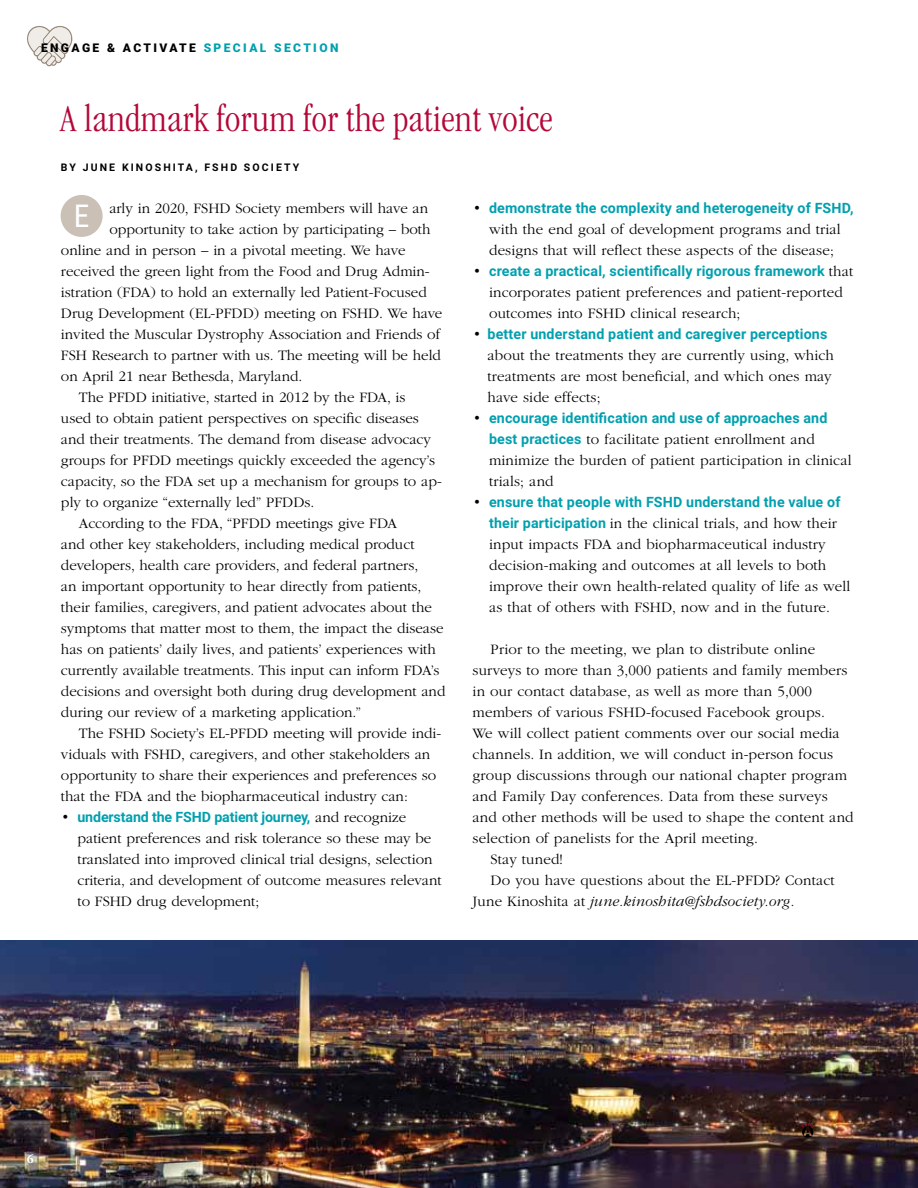
<style>
.page{position:relative;width:918px;height:1188px;background:#fff}
.page>*{position:absolute;margin:0;border:0;box-sizing:border-box;transform-origin:0 0}
.t1{font:300 condensed 39px "ITC Garamond Std";letter-spacing:.005em;color:#b30838}
.t2{font:31.5px "Roboto Condensed";color:#fff}
.t3{font:300 15px/21px "ITC Garamond Std";color:#000}
.t4{font:italic 300 15px "ITC Garamond Std";letter-spacing:.01em;color:#000}
.t5{font:700 14.25px "Roboto";letter-spacing:.01em;color:#00a0af}
.t6{font:700 14.25px "Roboto";letter-spacing:-.01em;color:#00a0af}
.t7{font:900 12px "Roboto";letter-spacing:.2em;color:#000}
.t8{font:700 12px "ITC Garamond Std";color:#fff}
.t9{font:700 10.5px "Roboto";letter-spacing:.2em;color:#000}
.s1{color:#00a0af}
.s2{font-family:"ITC Garamond Std";font-weight:300;font-size:15px;color:#000}
.s3{font-family:"Roboto";font-weight:700;font-size:14.25px;color:#00a0af}
.s4{font-style:normal}
</style>
<div class="page">
<div style="left:61px;top:195px;width:42px;height:42px;background:#cac0b6;border-radius:50%"></div>
<img style="left:0;top:941px;width:918px;height:247px">
<svg style="left:802px;top:1123px;width:12px;height:15px"></svg>
<svg style="left:27px;top:26px;width:45px;height:40px"></svg>
<p class="t7" style="left:41px;top:39px;width:299px">ENGAGE &amp; ACT IVAT E <span class="s1">SP ECIAL SECT ION</span></p>
<h1 class="t1" style="left:61px;top:97px;width:494px">A landmark forum for the patient voice</h1>
<p class="t9" style="left:61px;top:160px;width:240px">BY JUN E KIN OSHI TA, FSH D SOCI ETY</p>
<h2 class="t2" style="left:74px;top:193px;width:17px">E</h2>
<p class="t3" style="left:109px;top:198px;width:320px">arly in 2020, FSHD Society members will have an</p>
<p class="t3" style="left:109px;top:219px;width:323px">opportunity to take action by participating – both</p>
<p class="t3" style="left:61px;top:240px;width:346px">online and in person – in a pivotal meeting. We have</p>
<p class="t3" style="left:61px;top:261px;width:370px">received the green light from the Food and Drug Admin-</p>
<p class="t3" style="left:61px;top:282px;width:367px">istration (FDA) to hold an externally led Patient-Focused</p>
<p class="t3" style="left:61px;top:303px;width:383px">Drug Development (EL-PFDD) meeting on FSHD. We have</p>
<p class="t3" style="left:61px;top:324px;width:381px">invited the Muscular Dystrophy Association and Friends of</p>
<p class="t3" style="left:61px;top:345px;width:382px">FSH Research to partner with us. The meeting will be held</p>
<p class="t3" style="left:61px;top:366px;width:243px">on April 21 near Bethesda, Maryland.</p>
<p class="t3" style="left:79px;top:387px;width:328px">The PFDD initiative, started in 2012 by the FDA, is</p>
<p class="t3" style="left:61px;top:408px;width:359px">used to obtain patient perspectives on specific diseases</p>
<p class="t3" style="left:61px;top:429px;width:372px">and their treatments. The demand from disease advocacy</p>
<p class="t3" style="left:61px;top:450px;width:376px">groups for PFDD meetings quickly exceeded the agency’s</p>
<p class="t3" style="left:61px;top:471px;width:382px">capacity, so the FDA set up a mechanism for groups to ap-</p>
<p class="t3" style="left:61px;top:492px;width:255px">ply to organize “externally led” PFDDs.</p>
<p class="t3" style="left:79px;top:513px;width:320px">According to the FDA, “PFDD meetings give FDA</p>
<p class="t3" style="left:61px;top:534px;width:355px">and other key stakeholders, including medical product</p>
<p class="t3" style="left:61px;top:555px;width:359px">developers, health care providers, and federal partners,</p>
<p class="t3" style="left:61px;top:576px;width:362px">an important opportunity to hear directly from patients,</p>
<p class="t3" style="left:61px;top:597px;width:373px">their families, caregivers, and patient advocates about the</p>
<p class="t3" style="left:61px;top:618px;width:384px">symptoms that matter most to them, the impact the disease</p>
<p class="t3" style="left:61px;top:639px;width:376px">has on patients’ daily lives, and patients’ experiences with</p>
<p class="t3" style="left:61px;top:660px;width:380px">currently available treatments. This input can inform FDA’s</p>
<p class="t3" style="left:61px;top:681px;width:386px">decisions and oversight both during drug development and</p>
<p class="t3" style="left:61px;top:702px;width:302px">during our review of a marketing application.”</p>
<p class="t3" style="left:79px;top:723px;width:364px">The FSHD Society’s EL-PFDD meeting will provide indi-</p>
<p class="t3" style="left:61px;top:744px;width:371px">viduals with FSHD, caregivers, and other stakeholders an</p>
<p class="t3" style="left:61px;top:765px;width:377px">opportunity to share their experiences and preferences so</p>
<p class="t3" style="left:61px;top:786px;width:348px">that the FDA and the biopharmaceutical industry can:</p>
<p class="t6" style="left:61px;top:807px;width:347px"><span class="s2">•</span> understand the FSHD patient journey, <span class="s2">and recognize</span></p>
<p class="t3" style="left:77px;top:828px;width:366px">patient preferences and risk tolerance so these may be translated into improved clinical trial designs, selection criteria, and development of outcome measures relevant to FSHD drug development;</p>
<p class="t5" style="left:473px;top:198px;width:383px"><span class="s2">•</span> demonstrate the complexity and heterogeneity of FSHD,</p>
<p class="t3" style="left:489px;top:219px;width:353px">with the end goal of development programs and trial designs that will reflect these aspects of the disease;</p>
<p class="t5" style="left:473px;top:261px;width:382px"><span class="s2">•</span> create a practical, scientifically rigorous framework <span class="s2">that</span></p>
<p class="t3" style="left:489px;top:282px;width:355px">incorporates patient preferences and patient-reported outcomes into FSHD clinical research;</p>
<p class="t5" style="left:473px;top:324px;width:356px"><span class="s2">•</span> better understand patient and caregiver perceptions</p>
<p class="t3" style="left:488px;top:345px;width:348px">about the treatments they are currently using, which treatments are most beneficial, and which ones may have side effects;</p>
<p class="t5" style="left:473px;top:408px;width:356px"><span class="s2">•</span> encourage identification and use of approaches and</p>
<p class="t3" style="left:489px;top:429px;width:364px"><span class="s3">best practices</span> to facilitate patient enrollment and minimize the burden of patient participation in clinical trials; and</p>
<p class="t5" style="left:473px;top:492px;width:369px"><span class="s2">•</span> ensure that people with FSHD understand the value of</p>
<p class="t3" style="left:489px;top:513px;width:363px"><span class="s3">their participation</span> in the clinical trials, and how their input impacts FDA and biopharmaceutical industry decision-making and outcomes at all levels to both improve their own health-related quality of life as well as that of others with FSHD, now and in the future.</p>
<p class="t3" style="left:491px;top:639px;width:326px">Prior to the meeting, we plan to distribute online</p>
<p class="t3" style="left:473px;top:660px;width:376px">surveys to more than 3,000 patients and family members</p>
<p class="t3" style="left:473px;top:681px;width:341px">in our contact database, as well as more than 5,000</p>
<p class="t3" style="left:473px;top:702px;width:354px">members of various FSHD-focused Facebook groups.</p>
<p class="t3" style="left:473px;top:723px;width:369px">We will collect patient comments over our social media</p>
<p class="t3" style="left:473px;top:744px;width:362px">channels. In addition, we will conduct in-person focus</p>
<p class="t3" style="left:473px;top:765px;width:376px">group discussions through our national chapter program</p>
<p class="t3" style="left:473px;top:786px;width:357px">and Family Day conferences. Data from these surveys</p>
<p class="t3" style="left:473px;top:807px;width:383px">and other methods will be used to shape the content and</p>
<p class="t3" style="left:473px;top:828px;width:287px">selection of panelists for the April meeting.</p>
<p class="t3" style="left:491px;top:849px;width:74px">Stay tuned!</p>
<p class="t3" style="left:491px;top:870px;width:346px">Do you have questions about the EL-PFDD? Contact</p>
<p class="t4" style="left:473px;top:893px;width:323px"><span class="s4">June Kinoshita at</span> june.kinoshita@fshdsociety.org.</p>
<p class="t8" style="left:27px;top:1153px;width:9px">6</p>
</div>
